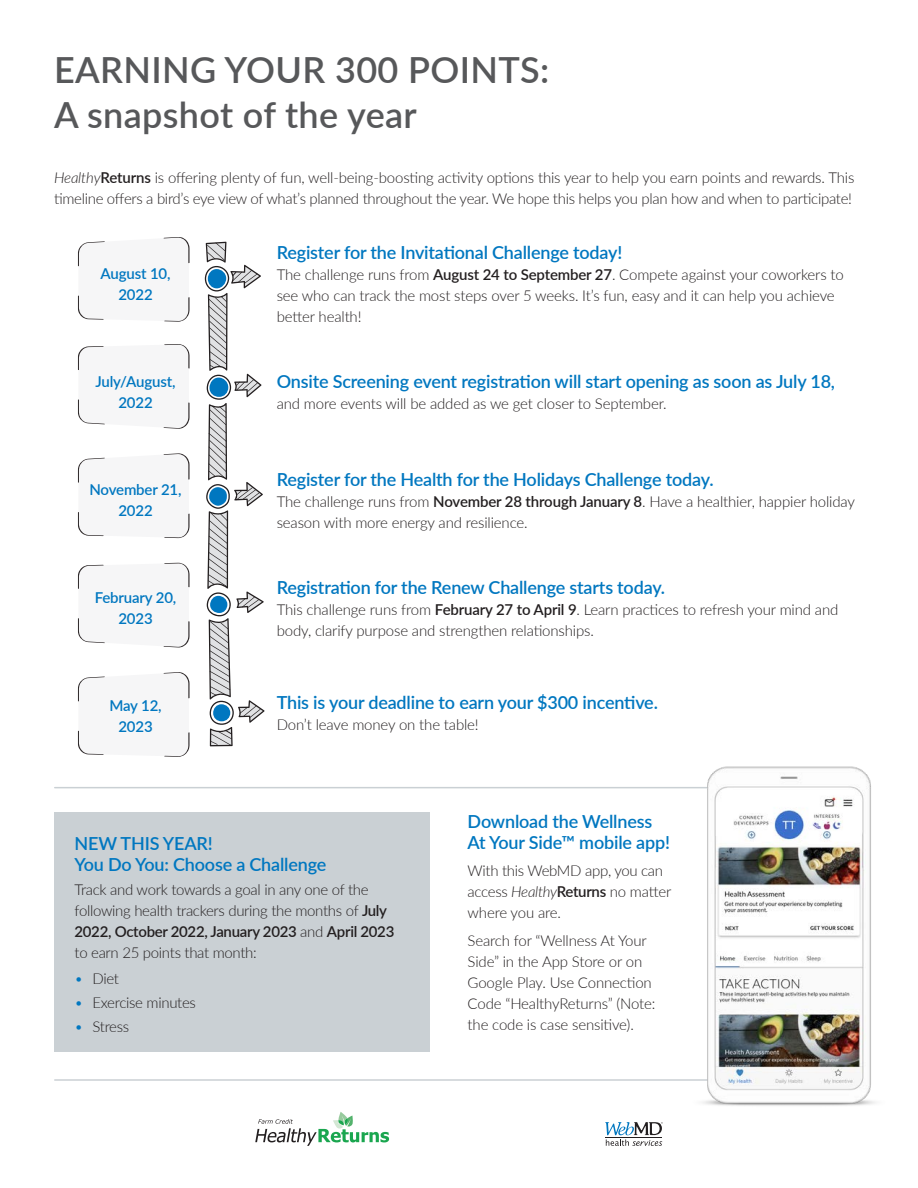
<style>
.page{position:relative;width:918px;height:1188px;background:#fff}
.page>*{position:absolute;margin:0;border:0;box-sizing:border-box;transform-origin:0 0}
.t1{font:600 36px/45px "Lato";letter-spacing:.01em;color:#57585a}
.t2{font:600 18px/21px "Lato";letter-spacing:-.01em;color:#0077c0}
.t3{font:300 15px/21px "Lato";letter-spacing:-.01em;color:#231f20}
.t4{font:600 15px/21px "Lato";letter-spacing:-.01em;color:#0077c0;text-align:center}
.s1{font-style:italic}
.s2{font-weight:600}
.s3{color:#0077c0}
</style>
<div class="page">
<div style="left:54px;top:812px;width:376px;height:239px;background:#cad0d4"></div>
<svg style="left:78px;top:237px;width:112px;height:85px"></svg>
<svg style="left:78px;top:453px;width:112px;height:85px"></svg>
<svg style="left:78px;top:672px;width:112px;height:85px"></svg>
<svg style="left:78px;top:563px;width:112px;height:85px"></svg>
<svg style="left:78px;top:344px;width:112px;height:85px"></svg>
<svg style="left:205px;top:242px;width:60px;height:505px"></svg>
<hr style="left:55px;top:787px;width:808px;height:1px;background:#cad0d4">
<svg style="left:255px;top:1112px;width:134px;height:34px"></svg>
<svg style="left:605px;top:1122px;width:58px;height:24px"></svg>
<hr style="left:55px;top:1079px;width:808px;height:2px;background:#cad0d4">
<img style="left:681px;top:766px;width:195px;height:340px">
<h1 class="t1" style="left:54px;top:46px;width:497px">EARNING YOUR 300 POINTS:<br>A snapshot of the year</h1>
<p class="t3" style="left:54px;top:166px;width:802px"><span class="s1">Healthy</span><span class="s2">Returns</span> is offering plenty of fun, well-being-boosting activity options this year to help you earn points and rewards. This timeline offers a bird’s eye view of what’s planned throughout the year. We hope this helps you plan how and when to participate!</p>
<p class="t2" style="left:277px;top:241px;width:347px">Register for the Invitational Challenge today!</p>
<p class="t3" style="left:277px;top:264px;width:569px">The challenge runs from <span class="s2">August 24 to September 27</span>. Compete against your coworkers to see who can track the most steps over 5 weeks. It’s fun, easy and it can help you achieve better health!</p>
<p class="t4" style="left:100px;top:262px;width:72px">August 10,<br>2022</p>
<p class="t4" style="left:95px;top:370px;width:82px">July/August,<br>2022</p>
<p class="t4" style="left:89px;top:478px;width:94px">November 21,<br>2022</p>
<p class="t4" style="left:95px;top:586px;width:83px">February 20,<br>2023</p>
<p class="t4" style="left:109px;top:694px;width:54px">May 12,<br>2023</p>
<p class="t2" style="left:277px;top:370px;width:560px">Onsite Screening event registration will start opening as soon as July 18,</p>
<p class="t3" style="left:277px;top:393px;width:392px">and more events will be added as we get closer to September.</p>
<p class="t2" style="left:277px;top:468px;width:438px">Register for the Health for the Holidays Challenge today.</p>
<p class="t3" style="left:277px;top:490px;width:580px">The challenge runs from <span class="s2">November 28 through January 8</span>. Have a healthier, happier holiday season with more energy and resilience.</p>
<p class="t2" style="left:277px;top:576px;width:390px">Registration for the Renew Challenge starts today.</p>
<p class="t3" style="left:277px;top:598px;width:563px">This challenge runs from <span class="s2">February 27 to April 9</span>. Learn practices to refresh your mind and body, clarify purpose and strengthen relationships.</p>
<p class="t2" style="left:277px;top:691px;width:383px">This is your deadline to earn your $300 incentive.</p>
<p class="t3" style="left:277px;top:713px;width:204px">Don’t leave money on the table!</p>
<p class="t2" style="left:75px;top:833px;width:253px">NEW THIS YEAR!<br>You Do You: Choose a Challenge</p>
<p class="t3" style="left:75px;top:879px;width:321px">Track and work towards a goal in any one of the following health trackers during the months of <span class="s2">July 2022, October 2022, January 2023</span> and <span class="s2">April 2023 </span>to earn 25 points that month:</p>
<p class="t3" style="left:75px;top:967px;width:46px"><span class="s3">•</span> Diet</p>
<p class="t3" style="left:75px;top:991px;width:123px"><span class="s3">•</span> Exercise minutes</p>
<p class="t3" style="left:75px;top:1015px;width:56px"><span class="s3">•</span> Stress</p>
<p class="t2" style="left:468px;top:810px;width:204px">Download the Wellness<br>At Your Side™ mobile app!</p>
<p class="t3" style="left:468px;top:860px;width:205px">With this WebMD app, you can access <span class="s1">Healthy</span><span class="s2">Returns</span> no matter where you are.</p>
<p class="t3" style="left:468px;top:930px;width:189px">Search for “Wellness At Your<br>Side” in the App Store or on<br>Google Play. Use Connection<br>Code “HealthyReturns” (Note: the code is case sensitive).</p>
</div>
